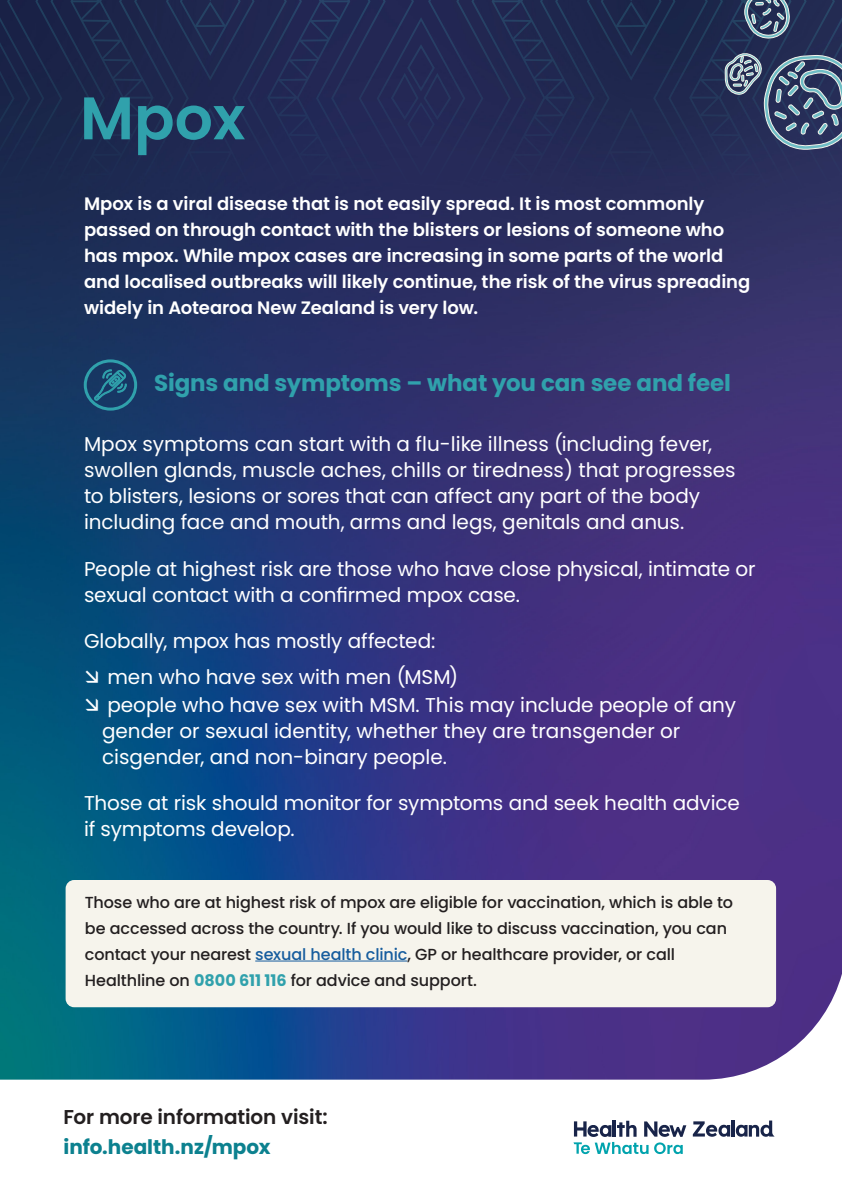
<style>
.page{position:relative;width:842px;height:1191px;background:#fff}
.page>*{position:absolute;margin:0;border:0;box-sizing:border-box;transform-origin:0 0}
.t1{font:600 60px "Poppins";color:#30a1ac}
.Subhead_1{font:700 23px "Poppins";letter-spacing:-.005em;color:#30a1ac}
.Body_Text{font:20px/26px "Poppins";color:#fff}
.Subhead_1-2{font:600 20px "Poppins";letter-spacing:-.005em;color:#231f20}
.Subhead_1-3{font:700 20px "Poppins";letter-spacing:-.005em;color:#0c818f}
.Intro{font:600 18px/26px "Poppins";letter-spacing:-.005em;color:#fff}
.Body_Text-2{font:500 16px/26px "Poppins";letter-spacing:-.01em;color:#231f20}
.s1{color:#175d9e}
.s2{font-weight:700;color:#30a1ac}
</style>
<div class="page">
<img style="left:0;top:194px;width:842px;height:885px">
<div style="left:66px;top:880px;width:710px;height:127px;background:#f6f4ec;border-radius:9px"></div>
<svg style="left:0;top:0;width:842px;height:194px;background:#202952"></svg>
<div style="left:84px;top:359px;width:53px;height:51px;border:3px solid #30a1ac;border-radius:50%"></div>
<svg style="left:94px;top:369px;width:33px;height:31px"></svg>
<hr style="left:255px;top:960px;width:152px;height:1px;background:#175d9e">
<svg style="left:744px;top:0;width:46px;height:40px;background:#556880"></svg>
<svg style="left:724px;top:53px;width:118px;height:137px;background:#3f4c6f"></svg>
<hr style="left:731px;top:1120px;width:4px;height:16px;background:#182449">
<svg style="left:693px;top:1121px;width:37px;height:15px"></svg>
<svg style="left:736px;top:1120px;width:38px;height:16px"></svg>
<svg style="left:573px;top:1120px;width:113px;height:34px"></svg>
<svg style="left:86px;top:670px;width:12px;height:13px"></svg>
<svg style="left:86px;top:698px;width:12px;height:12px"></svg>
<p class="t1" style="left:80px;top:83px;width:167px">Mpox</p>
<p class="Intro" style="left:84px;top:190px;width:668px">Mpox is a viral disease that is not easily spread. It is most commonly passed on through contact with the blisters or lesions of someone who has mpox. While mpox cases are increasing in some parts of the world and localised outbreaks will likely continue, the risk of the virus spreading widely in Aotearoa New Zealand is very low.</p>
<p class="Subhead_1" style="left:154px;top:369px;width:578px">Signs and symptoms – what you can see and feel</p>
<p class="Body_Text" style="left:84px;top:431px;width:653px">Mpox symptoms can start with a flu-like illness (including fever, swollen glands, muscle aches, chills or tiredness) that progresses to blisters, lesions or sores that can affect any part of the body including face and mouth, arms and legs, genitals and anus.</p>
<p class="Body_Text" style="left:84px;top:556px;width:673px">People at highest risk are those who have close physical, intimate or sexual contact with a confirmed mpox case.</p>
<p class="Body_Text" style="left:84px;top:628px;width:353px">Globally, mpox has mostly affected:</p>
<p class="Body_Text" style="left:107px;top:663px;width:630px;line-height:27.8px">men who have sex with men (MSM)<br>people who have sex with MSM. This may include people of any</p>
<p class="Body_Text" style="left:102px;top:718px;width:580px">gender or sexual identity, whether they are transgender or cisgender, and non-binary people.</p>
<p class="Body_Text" style="left:84px;top:789px;width:657px">Those at risk should monitor for symptoms and seek health advice if symptoms develop.</p>
<p class="Body_Text-2" style="left:85px;top:889px;width:649px">Those who are at highest risk of mpox are eligible for vaccination, which is able to be accessed across the country. If you would like to discuss vaccination, you can contact your nearest <span class="s1">sexual health clinic</span>, GP or healthcare provider, or call Healthline on <span class="s2">0800 611 116</span> for advice and support.</p>
<p class="Subhead_1-2" style="left:64px;top:1105px;width:266px">For more information visit:</p>
<p class="Subhead_1-3" style="left:64px;top:1135px;width:208px">info.health.nz/mpox</p>
</div>
